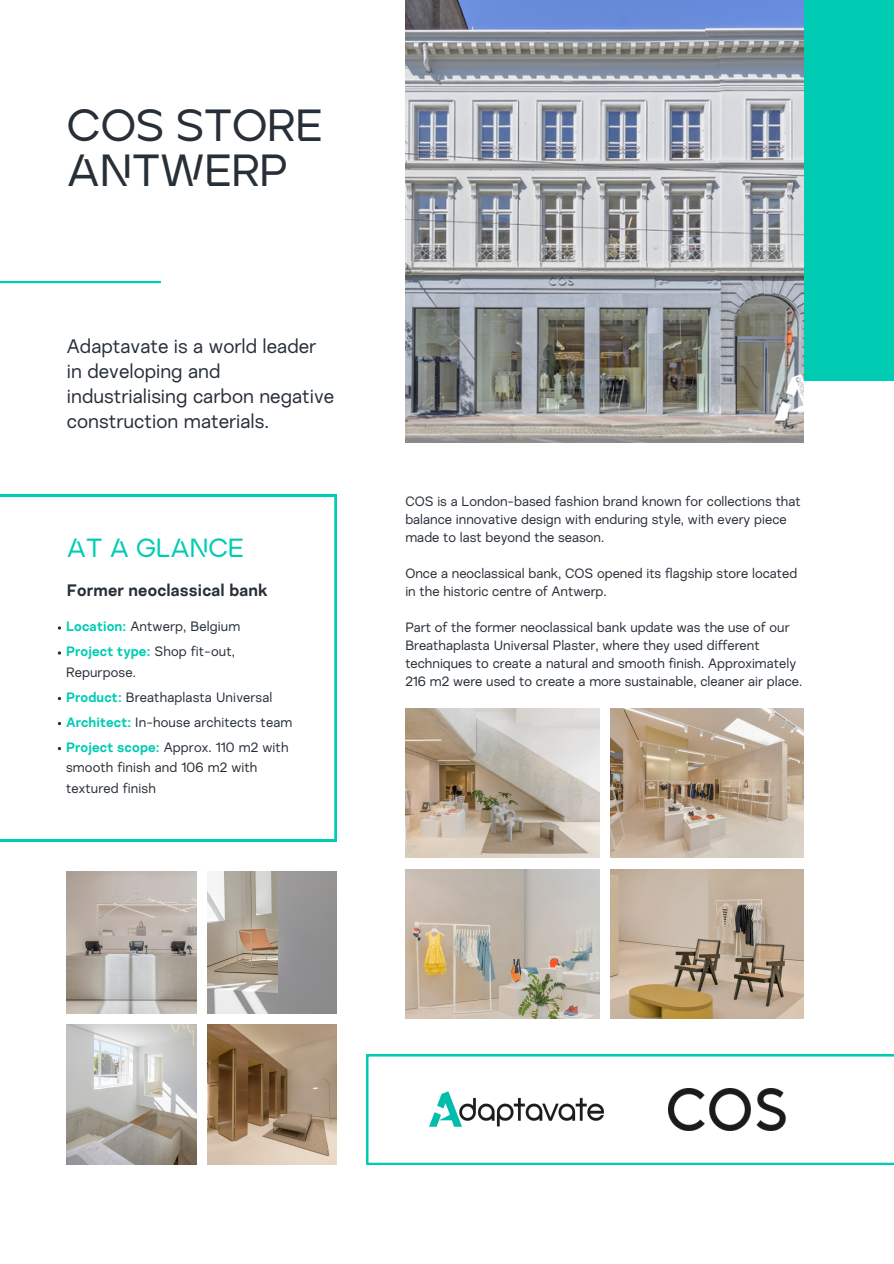
<style>
.page{position:relative;width:894px;height:1264px;background:#fff}
.page>*{position:absolute;margin:0;border:0;box-sizing:border-box;transform-origin:0 0}
.t1{font:500 45px/45px "Ardela Edge X02";color:#272f38}
.t2{font:500 26.25px "Ardela Edge X02";color:#00ccb4}
.t3{font:19.5px/24.8px "Nurom";color:#272f38}
.t4{font:700 16.5px "Nurom";letter-spacing:.01em;color:#272f38}
.t5{font:13.5px/18px "Nurom";color:#272f38}
.s1{font-weight:700;color:#00ccb4}
</style>
<div class="page">
<img style="left:67px;top:871px;width:129px;height:142px">
<img style="left:208px;top:871px;width:128px;height:142px">
<img style="left:67px;top:1024px;width:129px;height:140px">
<img style="left:208px;top:1024px;width:128px;height:140px">
<img style="left:405px;top:708px;width:194px;height:149px">
<img style="left:610px;top:708px;width:193px;height:149px">
<img style="left:405px;top:869px;width:194px;height:149px">
<img style="left:610px;top:869px;width:193px;height:149px">
<div style="left:561px;top:0;width:332px;height:380px;background:#00ccb4"></div>
<img style="left:405px;top:0;width:398px;height:442px">
<svg style="left:366px;top:1054px;width:527px;height:110px"></svg>
<hr style="left:0;top:281px;width:161px;height:2px;background:#00ccb4">
<img style="left:668px;top:1088px;width:117px;height:42px">
<svg style="left:0;top:495px;width:336px;height:346px"></svg>
<img style="left:428px;top:1089px;width:176px;height:38px">
<p class="t1" style="left:67px;top:105px;width:257px">COS STORE<br>ANTWERP</p>
<p class="t3" style="left:67px;top:336px;width:269px">Adaptavate is a world leader in developing and industrialising carbon negative construction materials.</p>
<p class="t2" style="left:67px;top:536px;width:178px">AT A GLANCE</p>
<p class="t4" style="left:67px;top:583px;width:202px">Former neoclassical bank</p>
<p class="t5" style="left:66px;top:619px;width:176px"><span class="s1">Location:</span> Antwerp, Belgium</p>
<p class="t5" style="left:66px;top:642px;width:170px;line-height:20.5px"><span class="s1">Project type:</span> Shop fit-out,<br>Repurpose.</p>
<p class="t5" style="left:66px;top:689px;width:208px"><span class="s1">Product:</span> Breathaplasta Universal</p>
<p class="t5" style="left:66px;top:714px;width:228px"><span class="s1">Architect:</span> In-house architects team</p>
<p class="t5" style="left:66px;top:738px;width:224px;line-height:20.5px"><span class="s1">Project scope:</span> Approx. 110 m2 with smooth finish and 106 m2 with textured finish</p>
<p class="t5" style="left:405px;top:493px;width:397px">COS is a London-based fashion brand known for collections that balance innovative design with enduring style, with every piece made to last beyond the season.</p>
<h2 class="t5" style="left:405px;top:565px;width:393px">Once a neoclassical bank, COS opened its flagship store located in the historic centre of Antwerp.</h2>
<h4 class="t5" style="left:405px;top:619px;width:398px">Part of the former neoclassical bank update was the use of our Breathaplasta Universal Plaster, where they used different techniques to create a natural and smooth finish. Approximately 216 m2 were used to create a more sustainable, cleaner air place.</h4>
</div>
